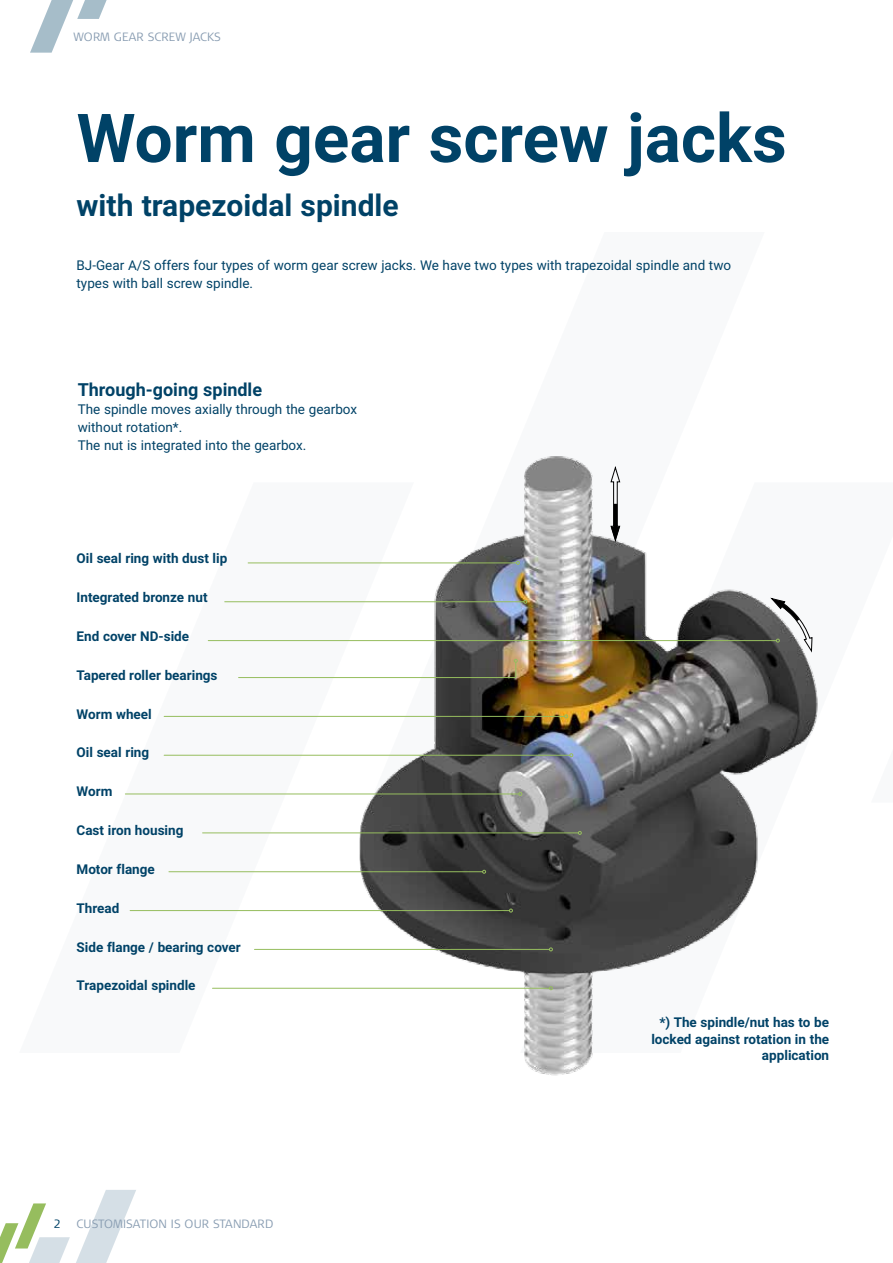
<style>
.page{position:relative;width:893px;height:1263px;background:#fff}
.page>*{position:absolute;margin:0;border:0;box-sizing:border-box;transform-origin:0 0}
.t1{font:700 67.5px "Roboto";color:#004267}
.t2{font:700 30px "Roboto";color:#004267}
.t3{font:700 18px "Roboto";color:#004267}
.t4{font:700 13.5px/16.5px "Roboto";color:#004267;text-align:right}
.t5{font:13.5px/18px "Roboto";color:#004267}
.t6{font:300 12px "Signa OT";letter-spacing:.01em;color:#899db2}
.t7{font:300 12px "Signa OT";color:#004267}
</style>
<div class="page">
<svg style="left:0;top:1190px;width:136px;height:73px"></svg>
<svg style="left:30px;top:0;width:77px;height:53px"></svg>
<svg style="left:125px;top:562px;width:208px;height:426px"></svg>
<img style="left:333px;top:456px;width:485px;height:620px">
<svg style="left:610px;top:465px;width:11px;height:78px"></svg>
<svg style="left:238px;top:659px;width:280px;height:19px"></svg>
<hr style="left:169px;top:871px;width:314px;height:1px;background:#96bd5e">
<svg style="left:482px;top:870px;width:4px;height:4px"></svg>
<hr style="left:254px;top:949px;width:295px;height:1px;background:#96bd5e">
<svg style="left:549px;top:947px;width:4px;height:4px"></svg>
<hr style="left:130px;top:910px;width:379px;height:1px;background:#96bd5e">
<svg style="left:509px;top:909px;width:4px;height:3px"></svg>
<hr style="left:203px;top:832px;width:375px;height:1px;background:#96bd5e">
<svg style="left:578px;top:831px;width:4px;height:4px"></svg>
<hr style="left:212px;top:988px;width:337px;height:1px;background:#96bd5e">
<svg style="left:549px;top:986px;width:4px;height:4px"></svg>
<hr style="left:125px;top:794px;width:394px;height:1px;background:#96bd5e">
<svg style="left:518px;top:792px;width:4px;height:4px"></svg>
<hr style="left:164px;top:755px;width:406px;height:1px;background:#96bd5e">
<svg style="left:569px;top:753px;width:4px;height:4px"></svg>
<hr style="left:164px;top:716px;width:401px;height:1px;background:#96bd5e">
<svg style="left:564px;top:714px;width:4px;height:4px"></svg>
<hr style="left:208px;top:640px;width:568px;height:1px;background:#96bd5e">
<svg style="left:771px;top:598px;width:41px;height:54px"></svg>
<hr style="left:225px;top:601px;width:299px;height:1px;background:#96bd5e">
<svg style="left:523px;top:600px;width:4px;height:4px"></svg>
<hr style="left:248px;top:562px;width:268px;height:1px;background:#96bd5e">
<svg style="left:516px;top:561px;width:4px;height:4px"></svg>
<p class="t6" style="left:74px;top:29px;width:149px">WORM GEAR SCREW JACKS</p>
<h1 class="t1" style="left:77px;top:91px;width:712px">Worm gear screw jacks</h1>
<h2 class="t2" style="left:77px;top:184px;width:324px">with trapezoidal spindle</h2>
<p class="t5" style="left:77px;top:256px;width:656px">BJ-Gear A/S offers four types of worm gear screw jacks. We have two types with trapezoidal spindle and two types with ball screw spindle.</p>
<h3 class="t3" style="left:78px;top:377px;width:186px">Through-going spindle</h3>
<p class="t5" style="left:78px;top:400px;width:281px">The spindle moves axially through the gearbox without rotation*.<br>The nut is integrated into the gearbox.</p>
<p class="t4" style="left:77px;top:550px;width:152px">Oil seal ring with dust lip</p>
<p class="t4" style="left:77px;top:588px;width:133px">Integrated bronze nut</p>
<p class="t4" style="left:77px;top:627px;width:114px">End cover ND-side</p>
<p class="t4" style="left:77px;top:666px;width:143px">Tapered roller bearings</p>
<p class="t4" style="left:77px;top:705px;width:77px">Worm wheel</p>
<p class="t4" style="left:77px;top:744px;width:74px">Oil seal ring</p>
<p class="t4" style="left:77px;top:783px;width:37px">Worm</p>
<p class="t4" style="left:77px;top:821px;width:108px">Cast iron housing</p>
<p class="t4" style="left:77px;top:860px;width:80px">Motor flange</p>
<p class="t4" style="left:77px;top:899px;width:44px">Thread</p>
<p class="t4" style="left:77px;top:938px;width:166px">Side flange / bearing cover</p>
<p class="t4" style="left:77px;top:977px;width:121px">Trapezoidal spindle</p>
<p class="t7" style="left:54px;top:1216px;width:8px">2</p>
<p class="t6" style="left:77px;top:1216px;width:198px">CUSTOMISATION IS OUR STANDARD</p>
<p class="t4" style="left:651px;top:1014px;width:179px">*) The spindle/nut has to be locked against rotation in the application</p>
</div>
